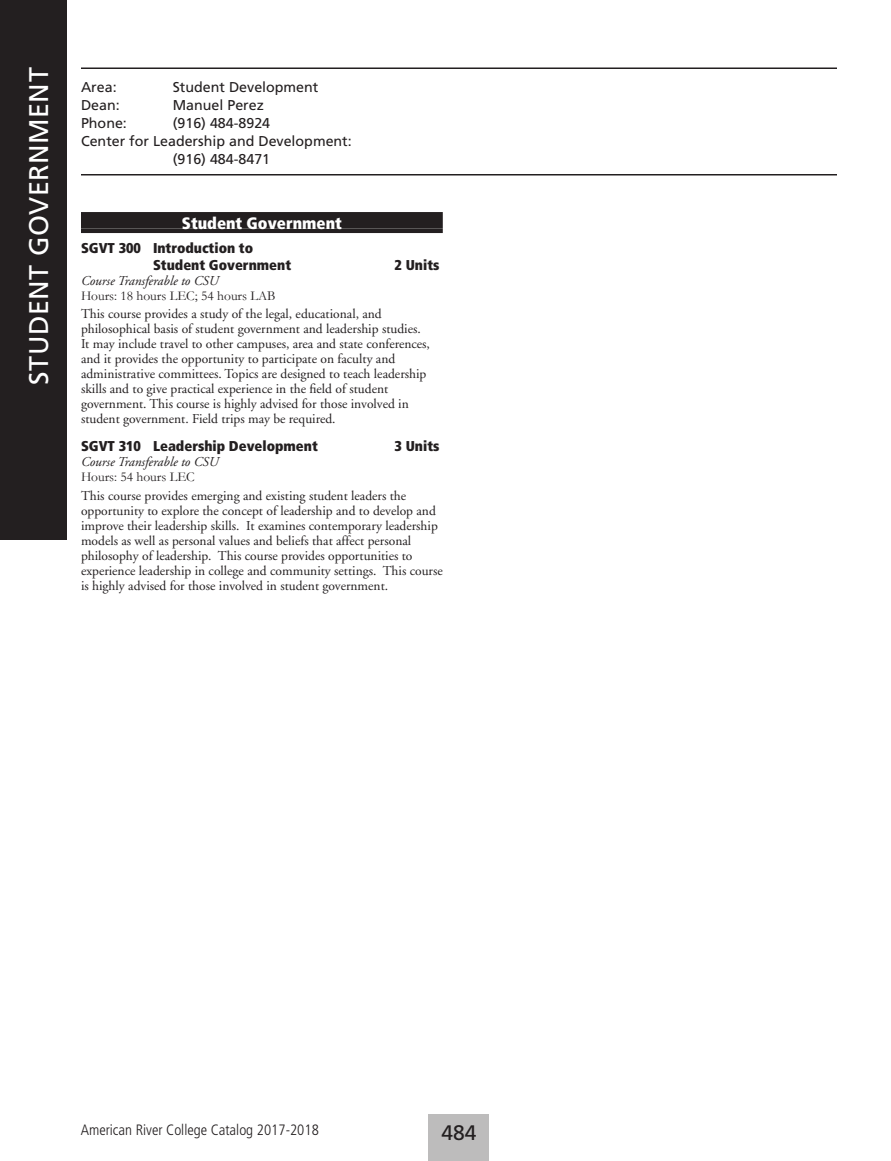
<style>
.page{position:relative;width:891px;height:1161px;background:#fff}
.page>*{position:absolute;margin:0;border:0;box-sizing:border-box;transform-origin:0 0}
.Frutiger_Subhead_lef{font:27px "Frutiger";letter-spacing:.02em;color:#fff}
.t1{font:21px "Frutiger";color:#231f20}
.Subject_divider{font:900 condensed 16.5px "Frutiger";color:#fff}
.t2{font:300 condensed 15px "Frutiger";color:#231f20}
.Header_text{font:14.25px "Frutiger";color:#231f20}
.Course_Title{font:900 condensed 14.25px/17.2px "Frutiger";color:#231f20}
.Course_Description{font:13.5px/15px "Adobe Garamond";color:#231f20}
.Credit{font:italic 13.5px "Adobe Garamond";color:#231f20}
.Hours{font:13.5px "Garamond";color:#231f20}
</style>
<div class="page">
<div style="left:429px;top:1114px;width:60px;height:47px;background:#bdbcbc"></div>
<hr style="left:81px;top:174px;width:756px;height:2px;background:#231f20">
<hr style="left:81px;top:68px;width:756px;height:1px;background:#231f20">
<div style="left:81px;top:212px;width:362px;height:17px;background:#231f20"></div>
<hr style="left:81px;top:229px;width:362px;height:4px;background:#231f20">
<div style="left:0;top:0;width:66px;height:540px;background:#231f20"></div>
<p class="Frutiger_Subhead_lef" style="left:23px;top:385px;width:319px;rotate:-90deg">STUDENT GOVERNMENT</p>
<p class="Header_text" style="left:81px;top:79px;width:37px">Area:</p>
<p class="Header_text" style="left:173px;top:79px;width:147px">Student Development</p>
<p class="Header_text" style="left:81px;top:97px;width:40px">Dean:</p>
<p class="Header_text" style="left:173px;top:97px;width:93px">Manuel Perez</p>
<p class="Header_text" style="left:81px;top:115px;width:47px">Phone:</p>
<p class="Header_text" style="left:173px;top:115px;width:99px">(916) 484-8924</p>
<p class="Header_text" style="left:81px;top:133px;width:272px">Center for Leadership and Development:</p>
<p class="Header_text" style="left:173px;top:151px;width:99px">(916) 484-8471</p>
<p class="Subject_divider" style="left:182px;top:213px;width:162px">Student Government</p>
<p class="Course_Title" style="left:153px;top:239px;width:140px;text-indent:-72px">SGVT 300 Introduction to<br>Student Government</p>
<p class="Course_Title" style="left:395px;top:256px;width:46px">2 Units</p>
<p class="Credit" style="left:81px;top:273px;width:139px">Course Transferable to CSU</p>
<p class="Hours" style="left:81px;top:286px;width:196px">Hours: 18 hours LEC; 54 hours LAB</p>
<p class="Course_Description" style="left:81px;top:307px;width:350px">This course provides a study of the legal, educational, and philosophical basis of student government and leadership studies.<br>It may include travel to other campuses, area and state conferences, and it provides the opportunity to participate on faculty and administrative committees. Topics are designed to teach leadership skills and to give practical experience in the field of student government. This course is highly advised for those involved in student government. Field trips may be required.</p>
<p class="Course_Title" style="left:81px;top:438px;width:238px">SGVT 310 Leadership Development</p>
<p class="Course_Title" style="left:395px;top:438px;width:46px">3 Units</p>
<p class="Credit" style="left:81px;top:455px;width:139px">Course Transferable to CSU</p>
<p class="Hours" style="left:81px;top:468px;width:115px">Hours: 54 hours LEC</p>
<p class="Course_Description" style="left:81px;top:488px;width:363px">This course provides emerging and existing student leaders the opportunity to explore the concept of leadership and to develop and improve their leadership skills. It examines contemporary leadership models as well as personal values and beliefs that affect personal philosophy of leadership. This course provides opportunities to experience leadership in college and community settings. This course is highly advised for those involved in student government.</p>
<p class="t2" style="left:81px;top:1122px;width:240px">American River College Catalog 2017-2018</p>
<h2 class="t1" style="left:441px;top:1121px;width:37px">484</h2>
</div>
